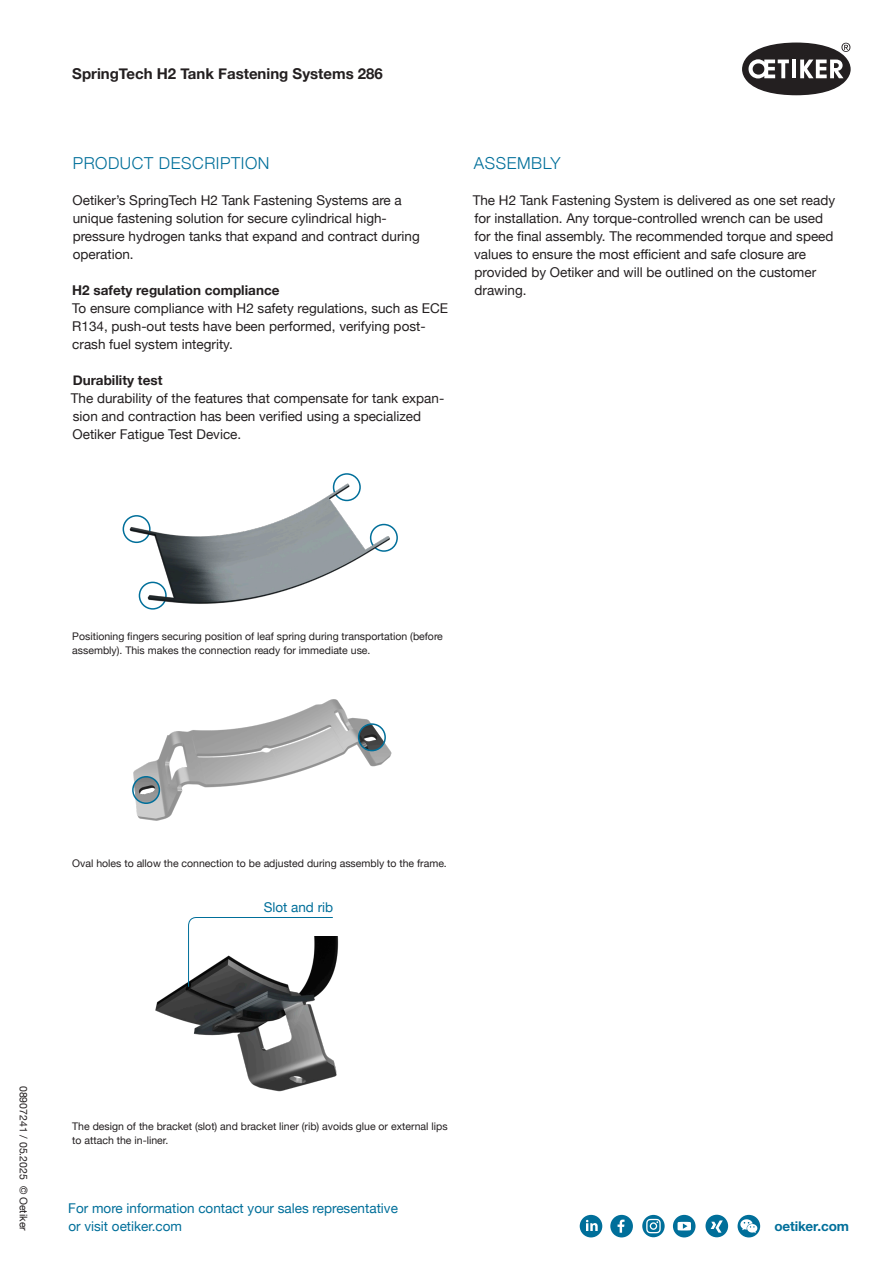
<style>
.page{position:relative;width:893px;height:1263px;background:#fff}
.page>*{position:absolute;margin:0;border:0;box-sizing:border-box;transform-origin:0 0}
.t1{font:300 16.5px "Helvetica Neue";letter-spacing:.035em;color:#006f9a}
.t2{font:700 15px "Helvetica Neue";color:#231f20}
.t3{font:13.5px/18px "Helvetica Neue";color:#231f20}
.t4{font:13.5px/18px "Helvetica Neue";color:#006f9a}
.t5{font:700 13.5px "Helvetica Neue";color:#231f20}
.t6{font:700 13.5px "Helvetica Neue LTW1 G";letter-spacing:-.01em;color:#006f9a}
.t7{font:10.5px/13.5px "Helvetica Neue";color:#231f20}
</style>
<div class="page">
<div style="left:610px;top:1215px;width:23px;height:22px;background:#006f9a;border-radius:50%"></div>
<svg style="left:618px;top:1219px;width:6px;height:14px"></svg>
<svg style="left:642px;top:1215px;width:23px;height:22px"></svg>
<svg style="left:646px;top:1219px;width:15px;height:14px"></svg>
<div style="left:580px;top:1215px;width:22px;height:22px;background:#006f9a;border-radius:50%"></div>
<svg style="left:586px;top:1220px;width:12px;height:11px"></svg>
<svg style="left:673px;top:1215px;width:22px;height:22px"></svg>
<svg style="left:678px;top:1222px;width:13px;height:8px"></svg>
<div style="left:738px;top:1215px;width:22px;height:22px;background:#006f9a;border-radius:50%"></div>
<svg style="left:740px;top:1219px;width:17px;height:14px"></svg>
<div style="left:705px;top:1215px;width:23px;height:22px;background:#006f9a;border-radius:50%"></div>
<svg style="left:711px;top:1220px;width:12px;height:12px"></svg>
<svg style="left:742px;top:43px;width:109px;height:52px"></svg>
<img style="left:155px;top:936px;width:184px;height:156px">
<img style="left:132px;top:699px;width:260px;height:122px">
<img style="left:133px;top:777px;width:26px;height:26px;border-radius:13px">
<div style="left:132px;top:776px;width:28px;height:28px;border:2px solid #006f9a;border-radius:50%"></div>
<img style="left:359px;top:724px;width:26px;height:27px;border-radius:13px">
<div style="left:358px;top:723px;width:28px;height:28px;border:2px solid #006f9a;border-radius:50%"></div>
<svg style="left:188px;top:917px;width:146px;height:70px"></svg>
<img style="left:122px;top:473px;width:276px;height:137px">
<p class="t2" style="left:72px;top:61px;width:312px">SpringTech H2 Tank Fastening Systems 286</p>
<p class="t1" style="left:73px;top:149px;width:198px">PRODUCT DESCRIPTION</p>
<p class="t3" style="left:73px;top:191px;width:349px">Oetiker’s SpringTech H2 Tank Fastening Systems are a unique fastening solution for secure cylindrical high&shy;pressure hydrogen tanks that expand and contract during operation.</p>
<p class="t5" style="left:72px;top:279px;width:209px">H2 safety regulation compliance</p>
<p class="t3" style="left:72px;top:299px;width:377px">To ensure compliance with H2 safety regulations, such as ECE<br>R134, push-out tests have been performed, verifying post&shy;crash fuel system integrity.</p>
<p class="t5" style="left:73px;top:369px;width:91px">Durability test</p>
<p class="t3" style="left:71px;top:389px;width:375px">The durability of the features that compensate for tank expan&shy;sion and contraction has been verified using a specialized<br>Oetiker Fatigue Test Device.</p>
<p class="t1" style="left:474px;top:149px;width:88px">ASSEMBLY</p>
<p class="t3" style="left:473px;top:191px;width:364px">The H2 Tank Fastening System is delivered as one set ready for installation. Any torque-controlled wrench can be used for the final assembly. The recommended torque and speed values to ensure the most efficient and safe closure are provided by Oetiker and will be outlined on the customer drawing.</p>
<p class="t7" style="left:72px;top:630px;width:372px">Positioning fingers securing position of leaf spring during transportation (before assembly). This makes the connection ready for immediate use.</p>
<p class="t7" style="left:72px;top:857px;width:376px">Oval holes to allow the connection to be adjusted during assembly to the frame.</p>
<p class="t4" style="left:264px;top:899px;width:71px">Slot and rib</p>
<p class="t7" style="left:30px;top:1086px;width:146px;rotate:90deg">08907241 / 05.2025 © Oetiker</p>
<p class="t7" style="left:72px;top:1120px;width:377px">The design of the bracket (slot) and bracket liner (rib) avoids glue or external lips to attach the in-liner.</p>
<p class="t4" style="left:68px;top:1199px;width:331px">For more information contact your sales representative or visit oetiker.com</p>
<p class="t6" style="left:774px;top:1218px;width:76px">oetiker.com</p>
</div>
